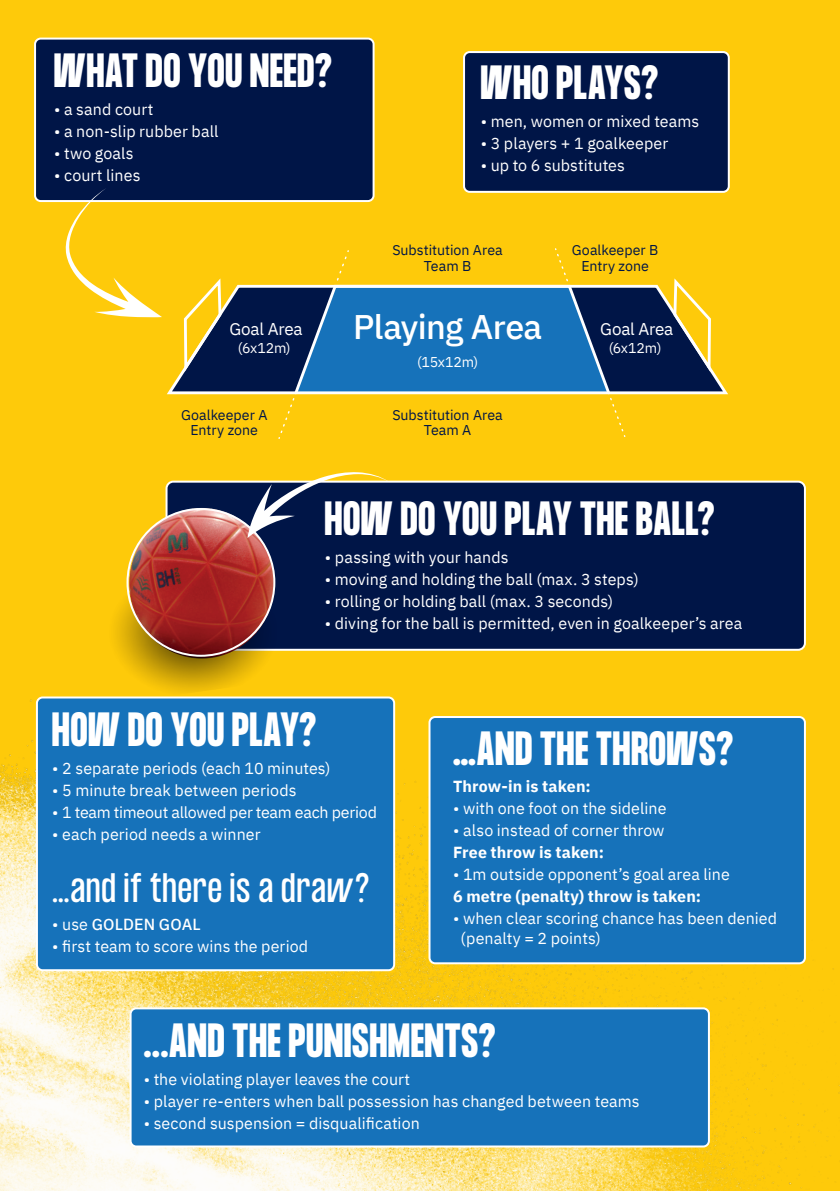
<style>
.page{position:relative;width:840px;height:1191px;background:#fff}
.page>*{position:absolute;margin:0;border:0;box-sizing:border-box;transform-origin:0 0}
.Box_sub_title{font:700 42px "Formula Condensed";letter-spacing:.025em;color:#fff}
.Box_sub_title-2{font:36px "Formula Condensed";letter-spacing:.025em;color:#fff}
.t1{font:500 34px "IBM Plex Sans";letter-spacing:-.02em;color:#fff}
.t2{font:17px "IBM Plex Sans";letter-spacing:-.015em;color:#fff}
.body{font:16px/19.2px "IBM Plex Sans";letter-spacing:.005em;color:#fff}
.body-2{font:700 16px "IBM Plex Sans";letter-spacing:.005em;color:#fff}
.body-3{font:16px "IBM Plex Sans";letter-spacing:-.015em;color:#fff}
.body-4{font:500 16px "IBM Plex Sans";letter-spacing:.01em;color:#fff}
.t3{font:14.2px/15.6px "IBM Plex Sans";color:#001547;text-align:center}
.t4{font:14.2px "IBM Plex Sans";letter-spacing:-.015em;color:#fff}
.s1{font-weight:400}
</style>
<div class="page">
<div style="left:0;top:0;width:839px;height:1191px;background:#feca0a"></div>
<img style="left:0;top:621px;width:839px;height:570px">
<div style="left:130px;top:1008px;width:578px;height:138px;background:#1672ba;border-radius:6px"></div>
<div style="left:129px;top:1007px;width:580px;height:140px;border:2px solid #fff;border-radius:6px"></div>
<div style="left:37px;top:697px;width:357px;height:273px;background:#1672ba;border-radius:6px"></div>
<div style="left:36px;top:696px;width:359px;height:275px;border:2px solid #fff;border-radius:6px"></div>
<div style="left:35px;top:39px;width:338px;height:162px;background:#001547;border-radius:6px"></div>
<div style="left:34px;top:38px;width:340px;height:164px;border:2px solid #fff;border-radius:6px"></div>
<div style="left:429px;top:717px;width:375px;height:246px;background:#1672ba;border-radius:6px"></div>
<div style="left:428px;top:716px;width:377px;height:248px;border:2px solid #fff;border-radius:6px"></div>
<div style="left:464px;top:52px;width:264px;height:140px;background:#001547;border-radius:6px"></div>
<div style="left:463px;top:51px;width:266px;height:142px;border:2px solid #fff;border-radius:6px"></div>
<div style="left:166px;top:481px;width:638px;height:169px;background:#001547;border-radius:7px"></div>
<div style="left:165px;top:480px;width:640px;height:171px;border:2px solid #fff;border-radius:7px"></div>
<svg style="left:169px;top:249px;width:556px;height:190px"></svg>
<svg style="left:65px;top:188px;width:97px;height:129px"></svg>
<img style="left:64px;top:485px;width:309px;height:214px">
<svg style="left:247px;top:472px;width:143px;height:66px"></svg>
<p class="Box_sub_title" style="left:54px;top:46px;width:279px">WHAT DO YOU NEED?</p>
<p class="body" style="left:54px;top:99px;width:101px">• a sand court</p>
<p class="body" style="left:54px;top:121px;width:166px">• a non-slip rubber ball</p>
<p class="body" style="left:54px;top:143px;width:81px">• two goals</p>
<p class="body" style="left:54px;top:165px;width:88px">• court lines</p>
<p class="Box_sub_title" style="left:480px;top:57px;width:179px">WHO PLAYS?</p>
<p class="body" style="left:480px;top:110px;width:220px">• men, women or mixed teams</p>
<p class="body" style="left:480px;top:132px;width:189px">• 3 players + 1 goalkeeper</p>
<p class="body" style="left:480px;top:154px;width:145px">• up to 6 substitutes</p>
<p class="t2" style="left:229px;top:316px;width:74px">Goal Area</p>
<p class="t4" style="left:238px;top:337px;width:54px">(6x12m)</p>
<p class="t3" style="left:181px;top:406px;width:88px">Goalkeeper A<br>Entry zone</p>
<p class="t3" style="left:392px;top:241px;width:112px">Substitution Area<br>Team B</p>
<p class="t1" style="left:353px;top:300px;width:190px">Playing Area</p>
<p class="t4" style="left:417px;top:351px;width:63px">(15x12m)</p>
<p class="t3" style="left:392px;top:406px;width:112px">Substitution Area<br>Team A</p>
<p class="t3" style="left:571px;top:241px;width:88px">Goalkeeper B<br>Entry zone</p>
<p class="t2" style="left:600px;top:316px;width:74px">Goal Area</p>
<p class="t4" style="left:608px;top:337px;width:54px">(6x12m)</p>
<p class="Box_sub_title" style="left:325px;top:493px;width:391px">HOW DO YOU PLAY THE BALL?</p>
<p class="body" style="left:325px;top:546px;width:185px">• passing with your hands</p>
<p class="body" style="left:325px;top:568px;width:315px">• moving and holding the ball (max. 3 steps)</p>
<p class="body" style="left:325px;top:590px;width:289px">• rolling or holding ball (max. 3 seconds)</p>
<p class="body" style="left:325px;top:612px;width:419px">• diving for the ball is permitted, even in goalkeeper’s area</p>
<p class="Box_sub_title" style="left:52px;top:704px;width:265px">HOW DO YOU PLAY?</p>
<p class="body" style="left:52px;top:757px;width:280px">• 2 separate periods (each 10 minutes)</p>
<p class="body" style="left:52px;top:779px;width:245px">• 5 minute break between periods</p>
<p class="body-3" style="left:52px;top:800px;width:326px">• 1 team timeout allowed per team each period</p>
<p class="body" style="left:52px;top:823px;width:210px">• each period needs a winner</p>
<p class="Box_sub_title-2" style="left:52px;top:866px;width:318px">…and if there is a draw?</p>
<p class="body-4" style="left:52px;top:912px;width:150px"><span class="s1">• use</span> GOLDEN GOAL</p>
<p class="body" style="left:52px;top:935px;width:257px">• first team to score wins the period</p>
<p class="Box_sub_title" style="left:453px;top:723px;width:281px">…AND THE THROWS?</p>
<p class="body-2" style="left:453px;top:774px;width:139px">Throw-in is taken:</p>
<p class="body" style="left:453px;top:797px;width:215px">• with one foot on the sideline</p>
<p class="body" style="left:453px;top:819px;width:213px">• also instead of corner throw</p>
<p class="body-2" style="left:453px;top:840px;width:152px">Free throw is taken:</p>
<p class="body" style="left:453px;top:863px;width:278px">• 1m outside opponent’s goal area line</p>
<p class="body-2" style="left:453px;top:884px;width:249px">6 metre (penalty) throw is taken:</p>
<p class="body" style="left:460px;top:908px;width:318px;text-indent:-7px">• when clear scoring chance has been denied (penalty = 2 points)</p>
<p class="Box_sub_title" style="left:144px;top:1015px;width:353px">...AND THE PUNISHMENTS?</p>
<p class="body" style="left:144px;top:1068px;width:268px">• the violating player leaves the court</p>
<p class="body" style="left:144px;top:1090px;width:497px">• player re-enters when ball possession has changed between teams</p>
<p class="body" style="left:144px;top:1112px;width:277px">• second suspension = disqualification</p>
</div>
